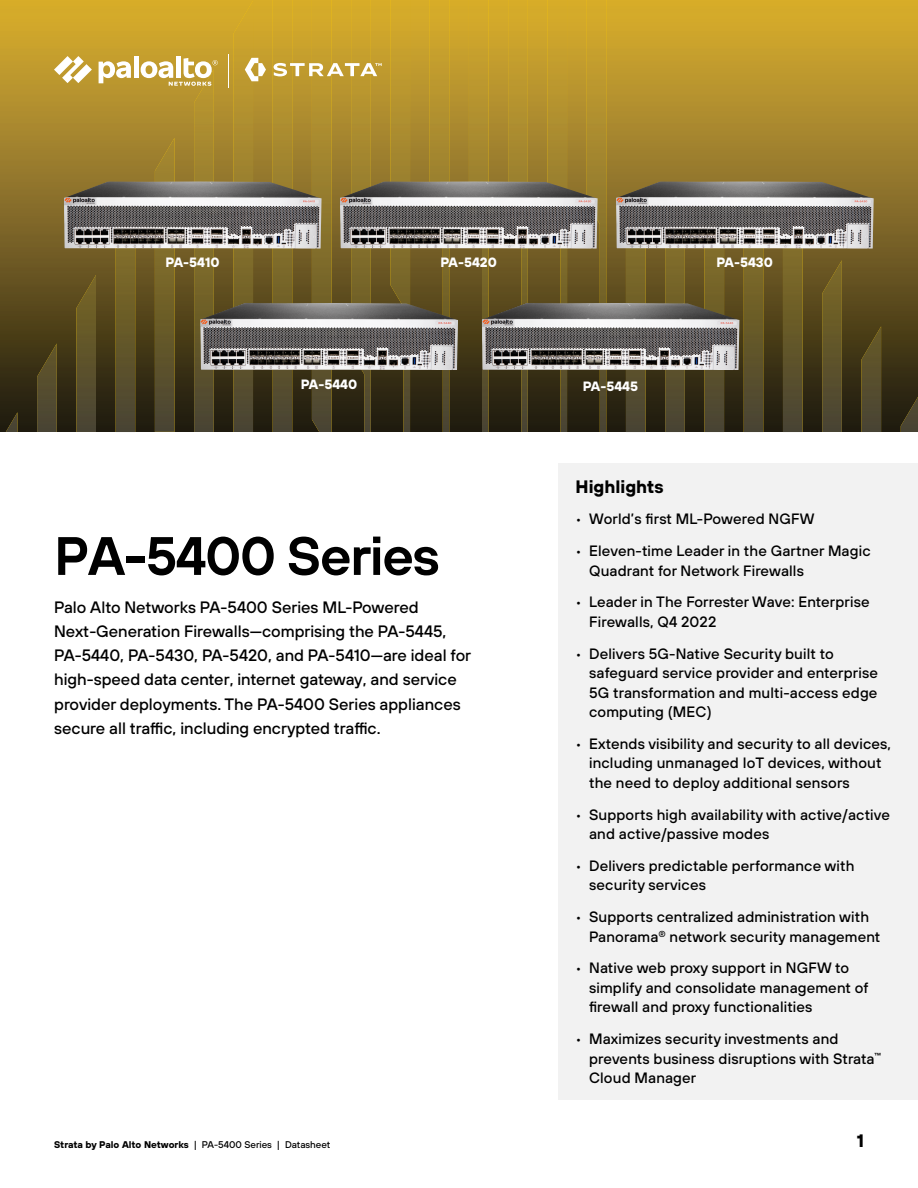
<style>
.page{position:relative;width:918px;height:1188px;background:#fff}
.page>*{position:absolute;margin:0;border:0;box-sizing:border-box;transform-origin:0 0}
.t1{font:600 54px "TT Hoves";letter-spacing:-.025em;color:#000}
.t2{font:700 18px "TT Hoves";color:#000}
.t3{font:500 16.5px/24px "TT Hoves";color:#000}
.t4{font:500 15px/19.5px "TT Hoves";letter-spacing:.01em;color:#000}
.t5{font:700 13.5px "TT Hoves";color:#fff}
.t6{font:700 9.75px "TT Hoves";color:#000}
.s1{font-weight:400;font-size:14.25px}
.s2{font-weight:500}
</style>
<div class="page">
<img style="left:0;top:0;width:918px;height:432px">
<img style="left:901px;top:397px;width:17px;height:35px">
<img style="left:861px;top:326px;width:20px;height:106px">
<img style="left:822px;top:260px;width:20px;height:172px">
<img style="left:783px;top:249px;width:20px;height:183px">
<img style="left:744px;top:249px;width:19px;height:183px">
<img style="left:704px;top:249px;width:20px;height:183px">
<img style="left:665px;top:249px;width:20px;height:183px">
<img style="left:626px;top:249px;width:20px;height:183px">
<img style="left:587px;top:0;width:19px;height:432px">
<img style="left:547px;top:0;width:20px;height:432px">
<img style="left:508px;top:0;width:20px;height:432px">
<img style="left:469px;top:0;width:20px;height:432px">
<img style="left:430px;top:0;width:19px;height:432px">
<img style="left:390px;top:0;width:20px;height:432px">
<img style="left:351px;top:0;width:20px;height:432px">
<img style="left:312px;top:0;width:20px;height:432px">
<img style="left:273px;top:0;width:19px;height:432px">
<img style="left:233px;top:1px;width:20px;height:431px">
<img style="left:194px;top:86px;width:20px;height:346px">
<img style="left:155px;top:138px;width:20px;height:294px">
<img style="left:116px;top:249px;width:19px;height:183px">
<img style="left:76px;top:275px;width:20px;height:157px">
<img style="left:37px;top:343px;width:20px;height:89px">
<img style="left:6px;top:412px;width:12px;height:20px">
<hr style="left:228px;top:54px;width:1px;height:34px;background:#fff">
<svg style="left:54px;top:56px;width:38px;height:27px"></svg>
<hr style="left:134px;top:56px;width:4px;height:22px;background:#fff">
<svg style="left:99px;top:61px;width:32px;height:22px"></svg>
<div style="left:176px;top:56px;width:5px;height:22px;background:#fff"></div>
<svg style="left:141px;top:58px;width:77px;height:28px"></svg>
<svg style="left:245px;top:58px;width:21px;height:23px"></svg>
<svg style="left:274px;top:63px;width:108px;height:13px"></svg>
<div style="left:558px;top:463px;width:360px;height:636px;background:#f2f2f2"></div>
<img style="left:340px;top:181px;width:258px;height:68px">
<img style="left:482px;top:303px;width:258px;height:67px">
<img style="left:64px;top:181px;width:258px;height:68px">
<img style="left:200px;top:303px;width:258px;height:67px">
<img style="left:616px;top:181px;width:258px;height:68px">
<p class="t5" style="left:166px;top:253px;width:55px">PA-5410</p>
<p class="t5" style="left:440px;top:253px;width:58px">PA-5420</p>
<p class="t5" style="left:717px;top:253px;width:58px">PA-5430</p>
<p class="t5" style="left:301px;top:375px;width:58px">PA-5440</p>
<p class="t5" style="left:583px;top:377px;width:57px">PA-5445</p>
<h1 class="t1" style="left:54px;top:520px;width:387px">PA-5400 Series</h1>
<p class="t3" style="left:54px;top:595px;width:419px">Palo Alto Networks PA-5400 Series ML-Powered Next-Generation Firewalls—comprising the PA-5445, PA-5440, PA-5430, PA-5420, and PA-5410—are ideal for high-speed data center, internet gateway, and service provider deployments. The PA-5400 Series appliances secure all traffic, including encrypted traffic.</p>
<p class="t2" style="left:576px;top:474px;width:90px">Highlights</p>
<p class="t4" style="left:576px;top:509px;width:240px"><span class="s1">•</span> World’s first ML-Powered NGFW</p>
<p class="t4" style="left:589px;top:541px;width:283px;text-indent:-14px"><span class="s1">•</span> Eleven-time Leader in the Gartner Magic<br>Quadrant for Network Firewalls</p>
<p class="t4" style="left:589px;top:592px;width:282px;text-indent:-14px"><span class="s1">•</span> Leader in The Forrester Wave: Enterprise<br>Firewalls, Q4 2022</p>
<p class="t4" style="left:589px;top:643px;width:290px;text-indent:-14px"><span class="s1">•</span> Delivers 5G-Native Security built to safeguard service provider and enterprise 5G transformation and multi-access edge computing (MEC)</p>
<p class="t4" style="left:589px;top:734px;width:304px;text-indent:-14px"><span class="s1">•</span> Extends visibility and security to all devices, including unmanaged IoT devices, without the need to deploy additional sensors</p>
<p class="t4" style="left:589px;top:804px;width:302px;text-indent:-14px"><span class="s1">•</span> Supports high availability with active/active and active/passive modes</p>
<p class="t4" style="left:589px;top:856px;width:267px;text-indent:-14px"><span class="s1">•</span> Delivers predictable performance with security services</p>
<p class="t4" style="left:589px;top:907px;width:293px;text-indent:-14px"><span class="s1">•</span> Supports centralized administration with<br>Panorama<sup>®</sup> network security management</p>
<p class="t4" style="left:589px;top:958px;width:281px;text-indent:-14px"><span class="s1">•</span> Native web proxy support in NGFW to simplify and consolidate management of firewall and proxy functionalities</p>
<p class="t4" style="left:589px;top:1029px;width:294px;text-indent:-13px"><span class="s1">•</span> Maximizes security investments and prevents business disruptions with Strata<sup>™<br></sup>Cloud Manager</p>
<p class="t6" style="left:54px;top:1138px;width:278px">Strata by Palo Alto Networks <span class="s2">| PA-5400 Series | Datasheet</span></p>
<p class="t2" style="left:857px;top:1128px;width:9px">1</p>
</div>
